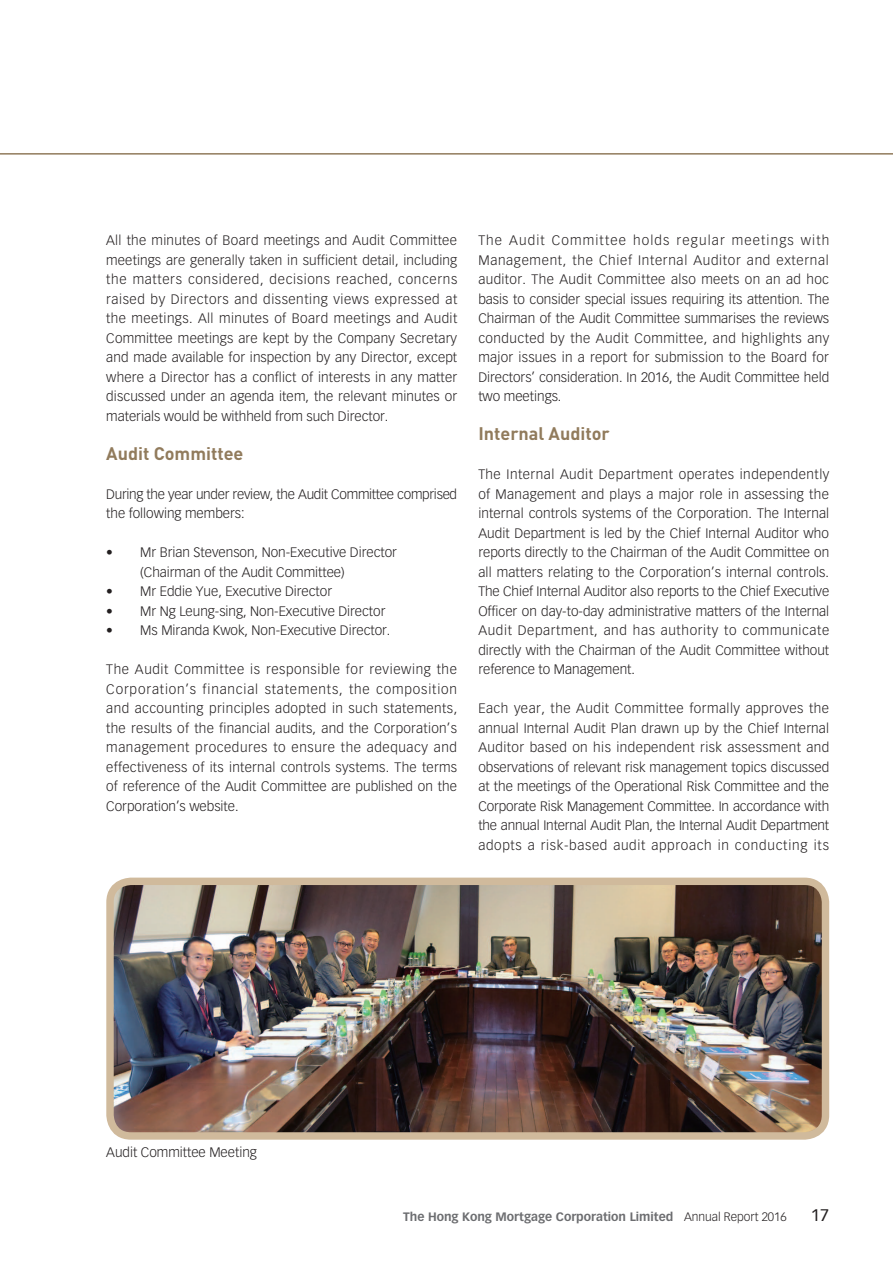
<style>
.page{position:relative;width:893px;height:1263px;background:#fff}
.page>*{position:absolute;margin:0;border:0;box-sizing:border-box;transform-origin:0 0}
.t1{font:700 18px "DIN";color:#917b5c}
.t2{font:16.5px "Vectora LT Std";color:#231f20}
._00_txt{font:300 13.5px/19.5px "Vectora LT Std";color:#231f20;text-align:justify}
._00_txt-2{font:300 13.5px/19.5px "Vectora LT Std";letter-spacing:-.02em;color:#231f20}
.t3{font:700 12px "Vectora LT Std";color:#6c6d70}
.s1{font-weight:300;color:#231f20}
</style>
<div class="page">
<hr style="left:0;top:153px;width:893px;height:2px;background:#917b5c">
<img style="left:114px;top:886px;width:707px;height:246px">
<div style="left:106px;top:878px;width:723px;height:262px;border:7px solid #d0ba9c;border-radius:21px"></div>
<p class="_00_txt" style="left:106px;top:231px;width:352px">All the minutes of Board meetings and Audit Committee meetings are generally taken in sufficient detail, including the matters considered, decisions reached, concerns raised by Directors and dissenting views expressed at the meetings. All minutes of Board meetings and Audit Committee meetings are kept by the Company Secretary and made available for inspection by any Director, except where a Director has a conflict of interests in any matter discussed under an agenda item, the relevant minutes or materials would be withheld from such Director.</p>
<h2 class="t1" style="left:106px;top:441px;width:139px">Audit Committee</h2>
<p class="_00_txt-2" style="left:106px;top:484px;width:352px">During the year under review, the Audit Committee comprised the following members:</p>
<p class="_00_txt" style="left:106px;top:543px;width:292px">• Mr Brian Stevenson, Non-Executive Director</p>
<p class="_00_txt" style="left:140px;top:562px;width:206px">(Chairman of the Audit Committee)</p>
<p class="_00_txt" style="left:106px;top:582px;width:227px">• Mr Eddie Yue, Executive Director</p>
<p class="_00_txt" style="left:106px;top:601px;width:281px">• Mr Ng Leung-sing, Non-Executive Director</p>
<p class="_00_txt" style="left:106px;top:621px;width:286px">• Ms Miranda Kwok, Non-Executive Director.</p>
<p class="_00_txt" style="left:106px;top:660px;width:352px">The Audit Committee is responsible for reviewing the Corporation’s financial statements, the composition and accounting principles adopted in such statements, the results of the financial audits, and the Corporation’s management procedures to ensure the adequacy and effectiveness of its internal controls systems. The terms of reference of the Audit Committee are published on the Corporation’s website.</p>
<p class="_00_txt" style="left:478px;top:231px;width:352px">The Audit Committee holds regular meetings with Management, the Chief Internal Auditor and external auditor. The Audit Committee also meets on an ad hoc basis to consider special issues requiring its attention. The Chairman of the Audit Committee summarises the reviews conducted by the Audit Committee, and highlights any major issues in a report for submission to the Board for Directors’ consideration. In 2016, the Audit Committee held two meetings.</p>
<h2 class="t1" style="left:478px;top:422px;width:133px">Internal Auditor</h2>
<p class="_00_txt" style="left:478px;top:465px;width:352px">The Internal Audit Department operates independently of Management and plays a major role in assessing the internal controls systems of the Corporation. The Internal Audit Department is led by the Chief Internal Auditor who reports directly to the Chairman of the Audit Committee on all matters relating to the Corporation’s internal controls.<br>The Chief Internal Auditor also reports to the Chief Executive Officer on day-to-day administrative matters of the Internal Audit Department, and has authority to communicate directly with the Chairman of the Audit Committee without reference to Management.</p>
<p class="_00_txt" style="left:478px;top:699px;width:352px">Each year, the Audit Committee formally approves the annual Internal Audit Plan drawn up by the Chief Internal Auditor based on his independent risk assessment and observations of relevant risk management topics discussed at the meetings of the Operational Risk Committee and the Corporate Risk Management Committee. In accordance with the annual Internal Audit Plan, the Internal Audit Department adopts a risk-based audit approach in conducting its</p>
<p class="_00_txt" style="left:106px;top:1143px;width:152px">Audit Committee Meeting</p>
<p class="t3" style="left:403px;top:1209px;width:385px">The Hong Kong Mortgage Corporation Limited <span class="s1">Annual Report 2016</span></p>
<p class="t2" style="left:811px;top:1205px;width:20px">17</p>
</div>
